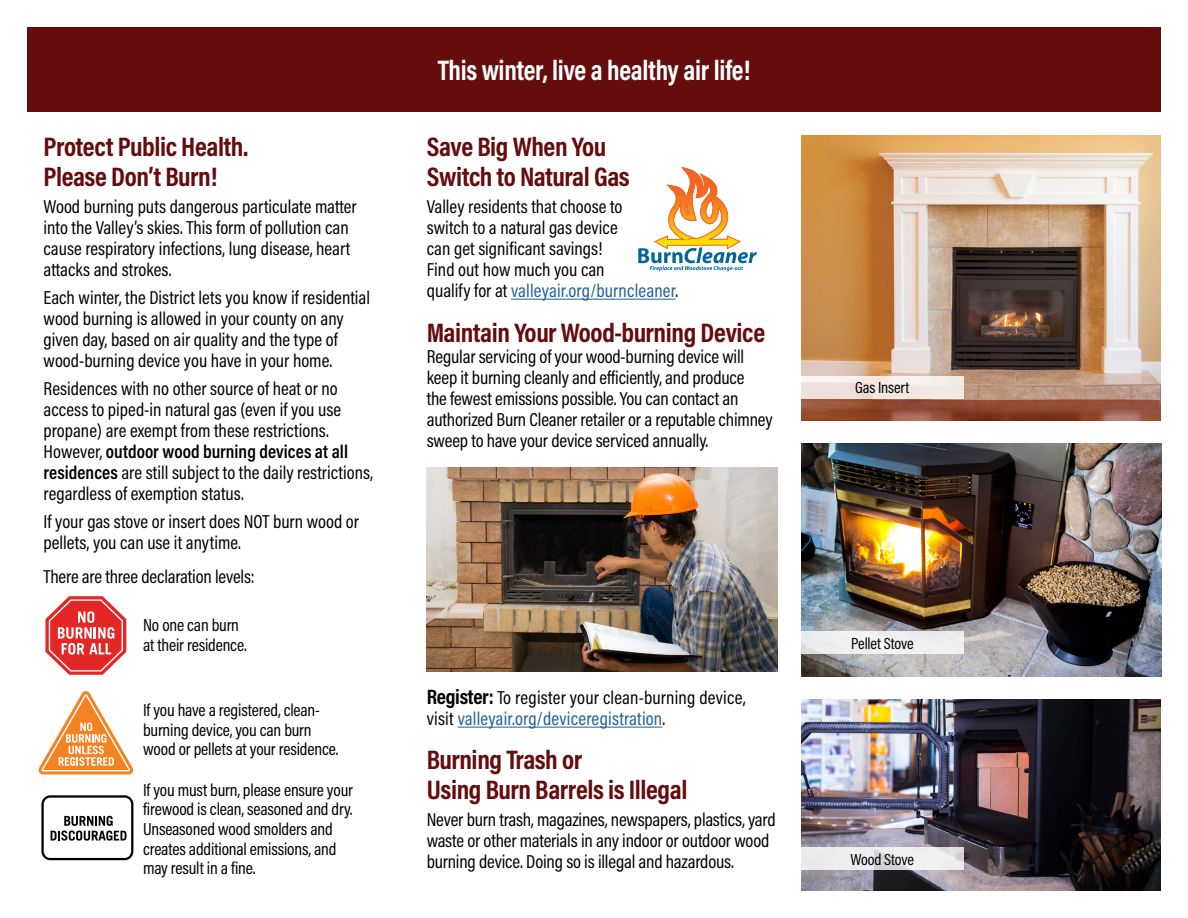
<style>
.page{position:relative;width:1188px;height:918px;background:#fff}
.page>*{position:absolute;margin:0;border:0;box-sizing:border-box;transform-origin:0 0}
.t1{font:700 28.5px "Acumin Pro Cond";letter-spacing:-.01em;color:#fff;scale:.94 1}
.t2{font:700 27px/30px "Acumin Pro Cond";letter-spacing:-.015em;color:#650c0d}
.t3{font:18.9px/21px "Acumin Pro Cond";color:#000}
.t4{font:17.55px/19.6px "Acumin Pro Cond";letter-spacing:-.01em;color:#000}
.t5{font:16.2px "Acumin Pro Cond";letter-spacing:-.01em;color:#000}
.s1{font-weight:600}
.s2{color:#215e9e}
.s3{font-weight:700;font-size:21px}
</style>
<div class="page">
<div style="left:27px;top:27px;width:1134px;height:85px;background:#650c0d"></div>
<hr style="left:511px;top:299px;width:165px;height:1px;background:#215e9e">
<img style="left:802px;top:444px;width:359px;height:232px">
<img style="left:801px;top:136px;width:360px;height:284px">
<img style="left:801px;top:700px;width:360px;height:191px">
<div style="left:795px;top:632px;width:168px;height:22px;background:#eff0f0"></div>
<svg style="left:801px;top:376px;width:162px;height:23px;background:#f1e7e2"></svg>
<svg style="left:801px;top:847px;width:162px;height:23px;fill:#edecef"></svg>
<svg style="left:38px;top:691px;width:95px;height:83px"></svg>
<svg style="left:638px;top:167px;width:119px;height:104px"></svg>
<hr style="left:458px;top:727px;width:205px;height:1px;background:#215e9e">
<svg style="left:45px;top:596px;width:81px;height:79px"></svg>
<img style="left:427px;top:468px;width:351px;height:203px">
<svg style="left:41px;top:795px;width:92px;height:65px"></svg>
<h2 class="t2" style="left:44px;top:131px;width:206px">Protect Public Health.<br>Please Don’t Burn!</h2>
<p class="t3" style="left:44px;top:196px;width:315px">Wood burning puts dangerous particulate matter into the Valley’s skies. This form of pollution can cause respiratory infections, lung disease, heart attacks and strokes.</p>
<p class="t3" style="left:44px;top:287px;width:328px">Each winter, the District lets you know if residential wood burning is allowed in your county on any given day, based on air quality and the type of wood-burning device you have in your home.</p>
<p class="t3" style="left:44px;top:377px;width:331px">Residences with no other source of heat or no access to piped-in natural gas (even if you use propane) are exempt from these restrictions.<br>However, <span class="s1">outdoor wood burning devices at all residences</span> are still subject to the daily restrictions, regardless of exemption status.</p>
<p class="t3" style="left:44px;top:510px;width:317px">If your gas stove or insert does NOT burn wood or pellets, you can use it anytime.</p>
<p class="t3" style="left:44px;top:566px;width:213px">There are three declaration levels:</p>
<p class="t4" style="left:143px;top:615px;width:105px">No one can burn at their residence.</p>
<p class="t4" style="left:143px;top:700px;width:197px">If you have a registered, clean&shy;burning device, you can burn wood or pellets at your residence.</p>
<p class="t4" style="left:143px;top:779px;width:211px">If you must burn, please ensure your firewood is clean, seasoned and dry.<br>Unseasoned wood smolders and creates additional emissions, and may result in a fine.</p>
<h1 class="t1" style="left:438px;top:52px;width:334px">This winter, live a healthy air life!</h1>
<h2 class="t2" style="left:427px;top:131px;width:205px">Save Big When You<br>Switch to Natural Gas</h2>
<p class="t3" style="left:427px;top:196px;width:253px">Valley residents that choose to<br>switch to a natural gas device<br>can get significant savings!<br>Find out how much you can<br>qualify for at <span class="s2">valleyair.org/burncleaner</span>.</p>
<h2 class="t2" style="left:427px;top:317px;width:340px">Maintain Your Wood-burning Device</h2>
<p class="t3" style="left:427px;top:346px;width:347px">Regular servicing of your wood-burning device will keep it burning cleanly and efficiently, and produce<br>the fewest emissions possible. You can contact an authorized Burn Cleaner retailer or a reputable chimney sweep to have your device serviced annually.</p>
<p class="t3" style="left:427px;top:687px;width:320px"><span class="s3">Register:</span> To register your clean-burning device, visit <span class="s2">valleyair.org/deviceregistration</span>.</p>
<h2 class="t2" style="left:427px;top:744px;width:262px">Burning Trash or<br>Using Burn Barrels is Illegal</h2>
<p class="t3" style="left:427px;top:809px;width:351px">Never burn trash, magazines, newspapers, plastics, yard waste or other materials in any indoor or outdoor wood burning device. Doing so is illegal and hazardous.</p>
<p class="t5" style="left:855px;top:377px;width:56px">Gas Insert</p>
<p class="t5" style="left:851px;top:633px;width:64px">Pellet Stove</p>
<p class="t5" style="left:851px;top:849px;width:65px">Wood Stove</p>
</div>
